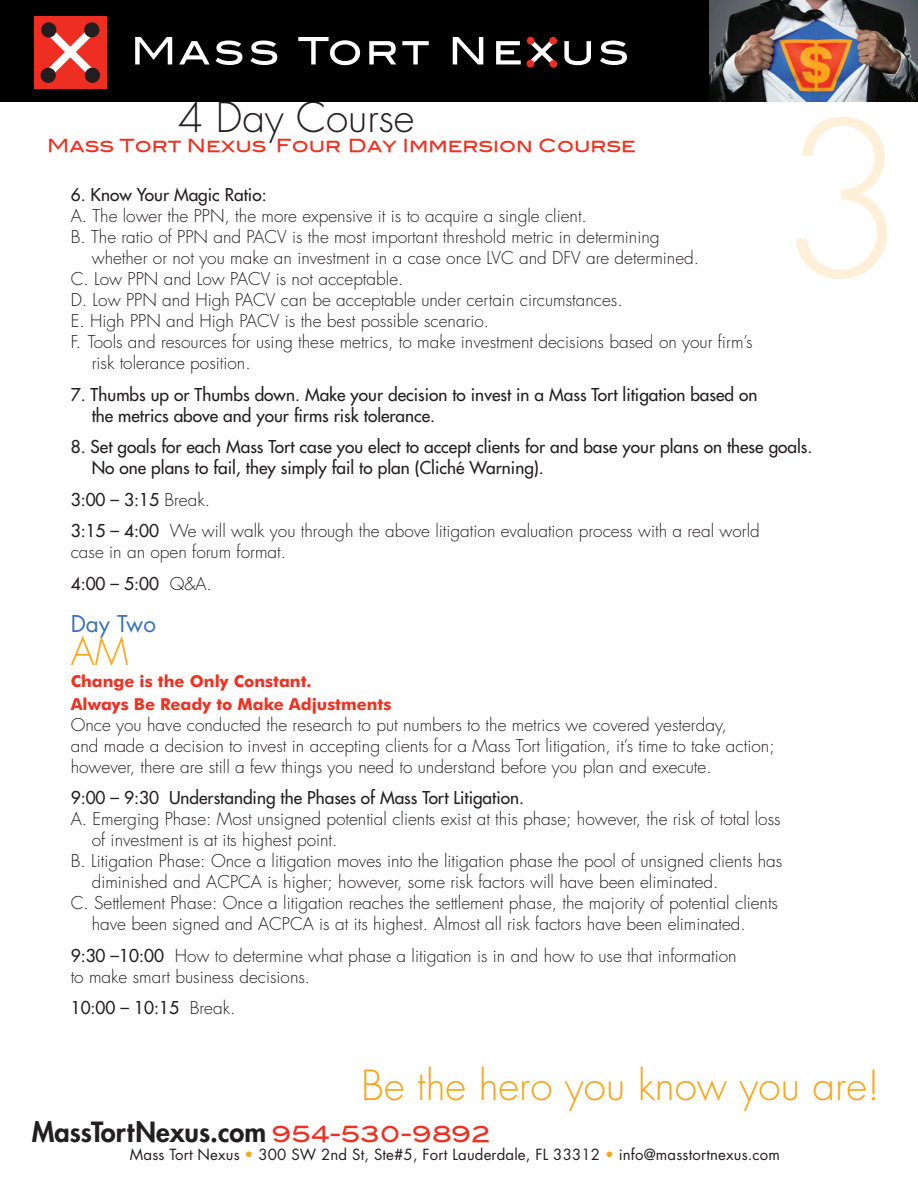
<style>
.page{position:relative;width:918px;height:1188px;background:#fff}
.page>*{position:absolute;margin:0;border:0;box-sizing:border-box;transform-origin:0 0}
.Sems_Text{font:300 210px "Futura";color:#feefd8}
.t1{font:300 40.5px "Futura";color:#f9a51b}
.t2{font:300 40.5px "Futura";color:#231f20}
.DayDesignation1{font:300 37.5px "Futura";color:#f9a51b}
.t3{font:800 27.15px "Futura";color:#231f20}
.DayDesignation1-2{font:22.5px "Futura";color:#3772b9}
.t4{font:22.2px "Blair Md ITCTT Medium";color:#ef3122}
.t5{font:18px "Blair Md ITCTT Medium";color:#ef3122}
.Sems_Text-2{font:300 17.25px/21px "Futura";color:#231f20}
.Sems_Text-3{font:17.25px/21px "Futura";color:#231f20}
.Sem_Subs{font:700 16.5px "Futura BT";color:#ef3122}
.t6{font:15px "Futura";letter-spacing:.01em;color:#231f20}
.s1{font-weight:300}
.s2{font-weight:400}
.s3{color:#f9a51b}
</style>
<div class="page">
<div style="left:0;top:0;width:710px;height:101px;background:#000"></div>
<div style="left:34px;top:17px;width:72px;height:72px;background:#ee2e22"></div>
<svg style="left:44px;top:32px;width:52px;height:41px"></svg>
<div style="left:84px;top:22px;width:15px;height:16px;background:#231f20;border-radius:50%"></div>
<div style="left:41px;top:22px;width:15px;height:16px;background:#231f20;border-radius:50%"></div>
<div style="left:85px;top:68px;width:15px;height:15px;background:#231f20;border-radius:50%"></div>
<div style="left:41px;top:68px;width:15px;height:15px;background:#231f20;border-radius:50%"></div>
<svg style="left:135px;top:37px;width:37px;height:27px"></svg>
<svg style="left:179px;top:41px;width:31px;height:23px"></svg>
<svg style="left:216px;top:41px;width:26px;height:24px"></svg>
<svg style="left:250px;top:41px;width:27px;height:24px"></svg>
<svg style="left:298px;top:37px;width:62px;height:28px"></svg>
<svg style="left:369px;top:41px;width:27px;height:23px"></svg>
<svg style="left:402px;top:41px;width:27px;height:23px"></svg>
<svg style="left:453px;top:37px;width:30px;height:27px"></svg>
<svg style="left:496px;top:41px;width:25px;height:23px"></svg>
<svg style="left:564px;top:41px;width:27px;height:24px"></svg>
<svg style="left:600px;top:41px;width:27px;height:24px"></svg>
<svg style="left:528px;top:42px;width:28px;height:21px"></svg>
<div style="left:549px;top:37px;width:8px;height:8px;background:#ee2e22;border-radius:50%"></div>
<div style="left:527px;top:37px;width:8px;height:8px;background:#ee2e22;border-radius:50%"></div>
<div style="left:550px;top:60px;width:7px;height:8px;background:#ee2e22;border-radius:50%"></div>
<div style="left:527px;top:60px;width:7px;height:7px;background:#ee2e22;border-radius:50%"></div>
<img style="left:710px;top:0;width:208px;height:101px">
<p class="t2" style="left:178px;top:91px;width:238px">4 Day Course</p>
<p class="Sems_Text" style="left:778px;top:66px;width:132px">3</p>
<p class="t5" style="left:47px;top:131px;width:590px">Mass Tort Nexus Four Day Immersion Course</p>
<p class="Sems_Text-3" style="left:71px;top:184px;width:197px">6. Know Your Magic Ratio:</p>
<p class="Sems_Text-2" style="left:71px;top:206px;width:518px">A. The lower the PPN, the more expensive it is to acquire a single client.</p>
<p class="Sems_Text-2" style="left:92px;top:227px;width:609px;text-indent:-21px">B. The ratio of PPN and PACV is the most important threshold metric in determining whether or not you make an investment in a case once LVC and DFV are determined.</p>
<p class="Sems_Text-2" style="left:71px;top:269px;width:334px">C. Low PPN and Low PACV is not acceptable.</p>
<p class="Sems_Text-2" style="left:71px;top:290px;width:554px">D. Low PPN and High PACV can be acceptable under certain circumstances.</p>
<p class="Sems_Text-2" style="left:71px;top:311px;width:420px">E. High PPN and High PACV is the best possible scenario.</p>
<p class="Sems_Text-2" style="left:92px;top:332px;width:663px;text-indent:-21px">F. Tools and resources for using these metrics, to make investment decisions based on your firm’s risk tolerance position.</p>
<p class="Sems_Text-3" style="left:92px;top:384px;width:667px;text-indent:-21px">7. Thumbs up or Thumbs down. Make your decision to invest in a Mass Tort litigation based on the metrics above and your firms risk tolerance.</p>
<p class="Sems_Text-3" style="left:92px;top:436px;width:722px;text-indent:-21px">8. Set goals for each Mass Tort case you elect to accept clients for and base your plans on these goals.<br>No one plans to fail, they simply fail to plan (Cliché Warning).</p>
<p class="Sems_Text-3" style="left:71px;top:489px;width:141px">3:00 – 3:15 <span class="s1">Break.</span></p>
<p class="Sems_Text-2" style="left:71px;top:521px;width:691px"><span class="s2">3:15 – 4:00</span> We will walk you through the above litigation evaluation process with a real world case in an open forum format.</p>
<p class="Sems_Text-3" style="left:71px;top:573px;width:143px">4:00 – 5:00 <span class="s1">Q&amp;A.</span></p>
<p class="DayDesignation1-2" style="left:71px;top:608px;width:87px">Day Two</p>
<p class="DayDesignation1" style="left:71px;top:627px;width:59px">AM</p>
<p class="Sem_Subs" style="left:71px;top:671px;width:242px">Change is the Only Constant.</p>
<p class="Sem_Subs" style="left:71px;top:694px;width:322px">Always Be Ready to Make Adjustments</p>
<p class="Sems_Text-2" style="left:71px;top:714px;width:706px">Once you have conducted the research to put numbers to the metrics we covered yesterday,<br>and made a decision to invest in accepting clients for a Mass Tort litigation, it’s time to take action; however, there are still a few things you need to understand before you plan and execute.</p>
<p class="Sems_Text-3" style="left:71px;top:787px;width:455px">9:00 – 9:30 Understanding the Phases of Mass Tort Litigation.</p>
<p class="Sems_Text-2" style="left:92px;top:809px;width:690px;text-indent:-21px">A. Emerging Phase: Most unsigned potential clients exist at this phase; however, the risk of total loss of investment is at its highest point.</p>
<p class="Sems_Text-2" style="left:92px;top:851px;width:692px;text-indent:-21px">B. Litigation Phase: Once a litigation moves into the litigation phase the pool of unsigned clients has diminished and ACPCA is higher; however, some risk factors will have been eliminated.</p>
<p class="Sems_Text-2" style="left:92px;top:893px;width:688px;text-indent:-21px">C. Settlement Phase: Once a litigation reaches the settlement phase, the majority of potential clients have been signed and ACPCA is at its highest. Almost all risk factors have been eliminated.</p>
<p class="Sems_Text-2" style="left:71px;top:945px;width:667px"><span class="s2">9:30 –10:00</span> How to determine what phase a litigation is in and how to use that information to make smart business decisions.</p>
<p class="Sems_Text-3" style="left:71px;top:997px;width:166px">10:00 – 10:15 <span class="s1">Break.</span></p>
<p class="t1" style="left:361px;top:1059px;width:520px">Be the hero you know you are!</p>
<p class="t3" style="left:32px;top:1114px;width:236px">MassTortNexus.com</p>
<p class="t4" style="left:272px;top:1116px;width:220px">954-530-9892</p>
<p class="t6" style="left:130px;top:1145px;width:652px">Mass Tort Nexus <span class="s3">•</span> 300 SW 2nd St, Ste#5, Fort Lauderdale, FL 33312 <span class="s3">•</span> info@masstortnexus.com</p>
</div>
